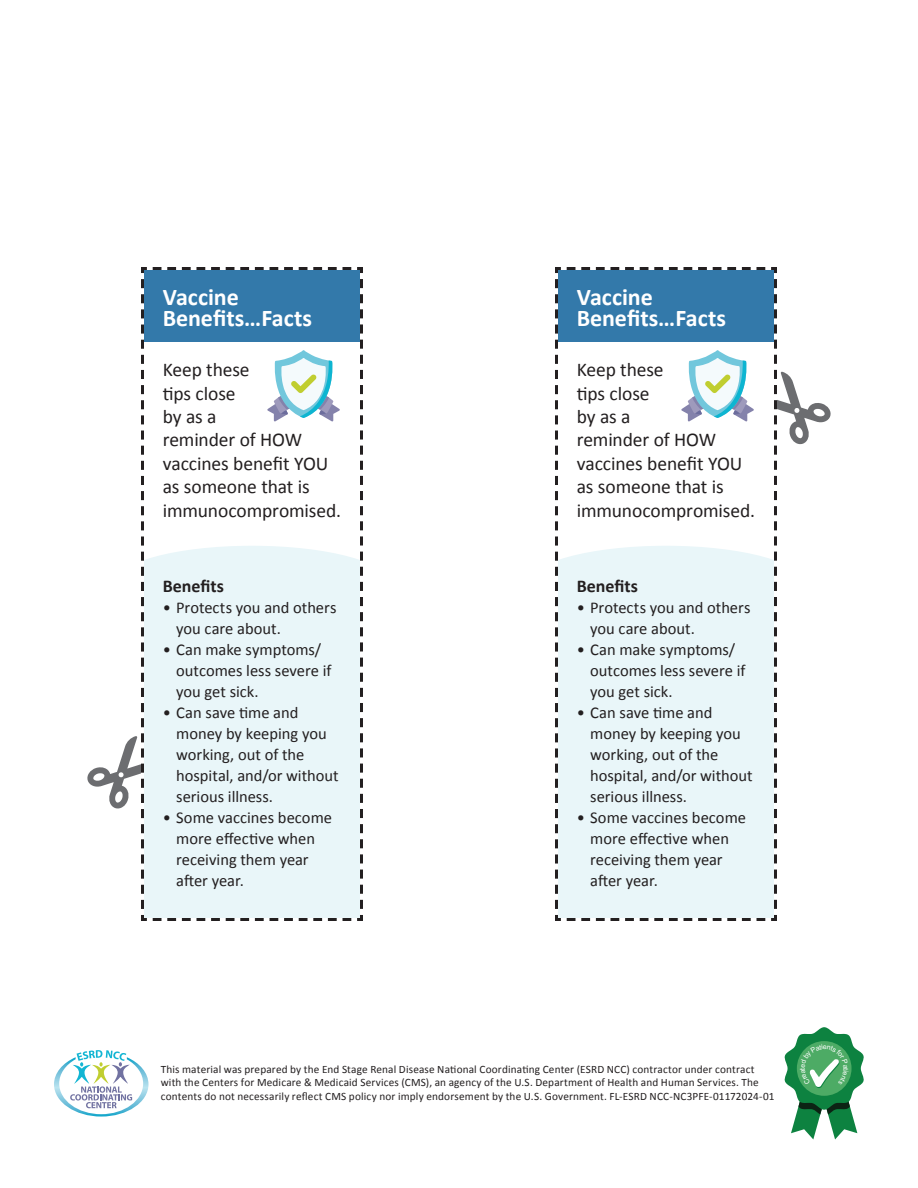
<style>
.page{position:relative;width:918px;height:1188px;background:#fff}
.page>*{position:absolute;margin:0;border:0;box-sizing:border-box;transform-origin:0 0}
.t1{font:700 24px/21px "Calibri";letter-spacing:-.005em;color:#fff}
.t2{font:19.5px/23.4px "Calibri";letter-spacing:-.005em;color:#231f20}
.t3{font:700 18px "Calibri";color:#231f20}
.t4{font:16.5px/21px "Calibri";color:#231f20}
.t5{font:11.25px/13.5px "Calibri";letter-spacing:.015em;color:#231f20}
</style>
<div class="page">
<svg style="left:54px;top:1050px;width:94px;height:67px"></svg>
<svg style="left:785px;top:1027px;width:79px;height:112px"></svg>
<div style="left:144px;top:270px;width:216px;height:71px;background:#3379aa"></div>
<svg style="left:87px;top:276px;width:276px;height:636px"></svg>
<div style="left:558px;top:270px;width:216px;height:71px;background:#3379aa"></div>
<svg style="left:555px;top:276px;width:276px;height:636px"></svg>
<h1 class="t1" style="left:163px;top:286px;width:151px">Vaccine<br>Benefits…Facts</h1>
<p class="t2" style="left:163px;top:358px;width:180px">Keep these<br>tips close<br>by as a<br>reminder of HOW vaccines benefit YOU as someone that is immunocompromised.</p>
<h2 class="t3" style="left:163px;top:574px;width:63px">Benefits</h2>
<p class="t4" style="left:176px;top:597px;width:162px;text-indent:-13px">• Protects you and others you care about.</p>
<p class="t4" style="left:176px;top:639px;width:157px;text-indent:-13px">• Can make symptoms/ outcomes less severe if you get sick.</p>
<p class="t4" style="left:176px;top:702px;width:164px;text-indent:-13px">• Can save time and money by keeping you working, out of the hospital, and/or without serious illness.</p>
<p class="t4" style="left:176px;top:807px;width:157px;text-indent:-13px">• Some vaccines become more effective when receiving them year after year.</p>
<h1 class="t1" style="left:577px;top:286px;width:151px">Vaccine<br>Benefits…Facts</h1>
<p class="t2" style="left:577px;top:358px;width:180px">Keep these<br>tips close<br>by as a<br>reminder of HOW vaccines benefit YOU as someone that is immunocompromised.</p>
<p class="t3" style="left:577px;top:574px;width:63px">Benefits</p>
<p class="t4" style="left:590px;top:597px;width:162px;text-indent:-13px">• Protects you and others you care about.</p>
<p class="t4" style="left:590px;top:639px;width:157px;text-indent:-13px">• Can make symptoms/ outcomes less severe if you get sick.</p>
<p class="t4" style="left:590px;top:702px;width:164px;text-indent:-13px">• Can save time and money by keeping you working, out of the hospital, and/or without serious illness.</p>
<p class="t4" style="left:590px;top:807px;width:157px;text-indent:-13px">• Some vaccines become more effective when receiving them year after year.</p>
<p class="t5" style="left:161px;top:1062px;width:615px">This material was prepared by the End Stage Renal Disease National Coordinating Center (ESRD NCC) contractor under contract with the Centers for Medicare &amp; Medicaid Services (CMS), an agency of the U.S. Department of Health and Human Services. The contents do not necessarily reflect CMS policy nor imply endorsement by the U.S. Government. FL-ESRD NCC-NC3PFE-01172024-01</p>
</div>
